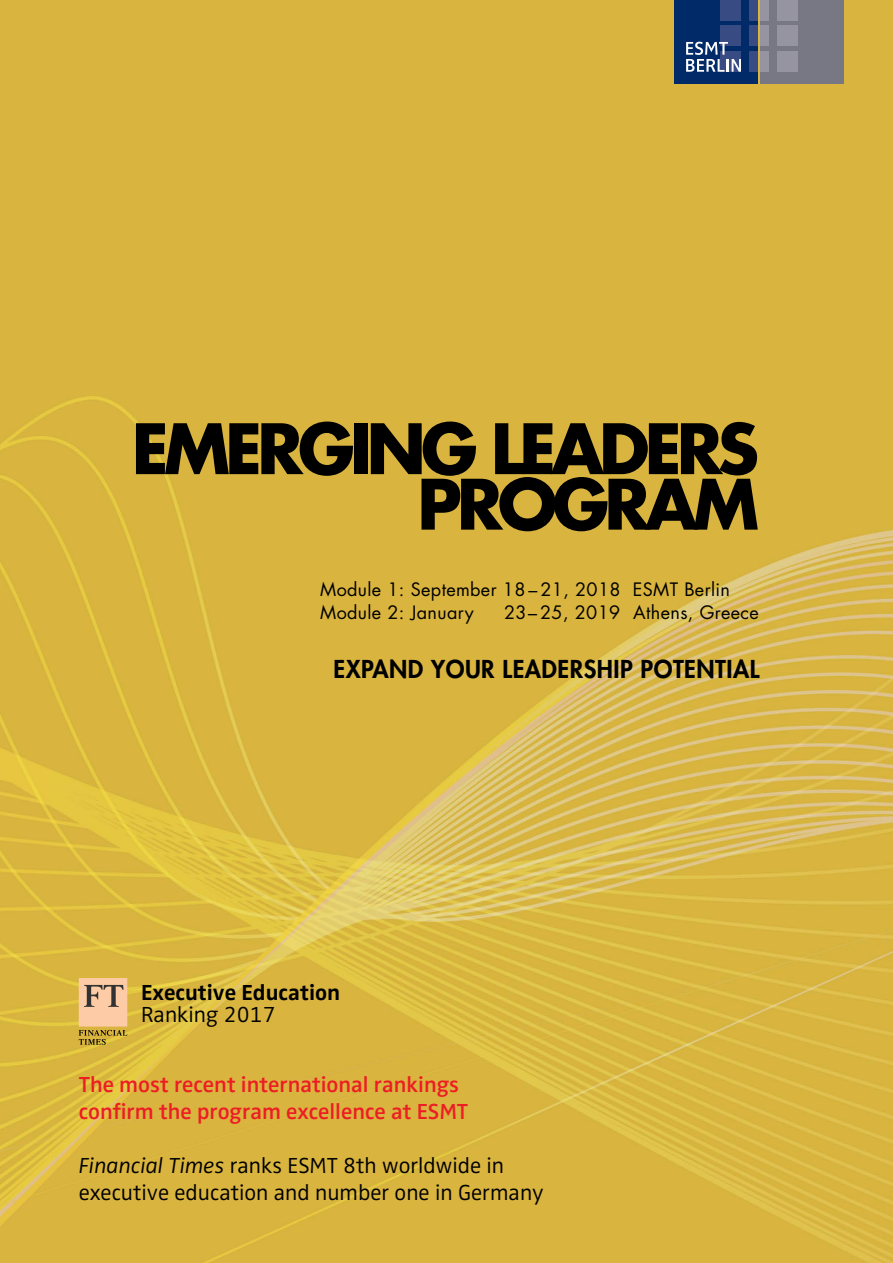
<style>
.page{position:relative;width:893px;height:1263px;background:#fff}
.page>*{position:absolute;margin:0;border:0;box-sizing:border-box;transform-origin:0 0}
.t1{font:700 67.5px/55.5px "Futura Std";letter-spacing:-.075em;color:#000;text-align:right}
.t2{font:800 24px "Futura Std";letter-spacing:.02em;color:#000}
.t3{font:300 22.5px/27px "Zwo OT";color:#000}
.t4{font:600 22.5px/27px "Zwo OT";color:#ed1d24}
.t5{font:700 22.5px "Zwo OT";color:#000}
.t6{font:18px/22.5px "Futura Std";letter-spacing:.02em;color:#000}
.s1{font-style:italic}
</style>
<div class="page">
<img style="left:0;top:0;width:893px;height:1263px">
<div style="left:674px;top:0;width:84px;height:84px;background:#002a68"></div>
<div style="left:721px;top:0;width:20px;height:20px;background:#384b82"></div>
<div style="left:749px;top:0;width:9px;height:20px;background:#384b82"></div>
<div style="left:721px;top:26px;width:20px;height:20px;background:#384b82"></div>
<div style="left:749px;top:26px;width:9px;height:20px;background:#384b82"></div>
<div style="left:749px;top:52px;width:9px;height:20px;background:#384b82"></div>
<div style="left:760px;top:0;width:84px;height:84px;background:#787784"></div>
<div style="left:760px;top:0;width:9px;height:20px;background:#9594a0"></div>
<div style="left:777px;top:26px;width:20px;height:20px;background:#9594a0"></div>
<div style="left:777px;top:0;width:20px;height:20px;background:#9594a0"></div>
<div style="left:777px;top:52px;width:20px;height:20px;background:#9594a0"></div>
<div style="left:760px;top:26px;width:9px;height:20px;background:#9594a0"></div>
<div style="left:760px;top:52px;width:9px;height:20px;background:#9594a0"></div>
<svg style="left:686px;top:42px;width:55px;height:30px"></svg>
<svg style="left:79px;top:978px;width:48px;height:67px;background:#d7af7b"></svg>
<h1 class="t1" style="left:132px;top:420px;width:629px">EMERGING LEADERS<br>PROGRAM</h1>
<p class="t6" style="left:320px;top:579px;width:411px">Module 1: September 18 – 21, 2018 ESMT Berlin<br>Module 2: January</p>
<p class="t6" style="left:504px;top:601px;width:256px">23– 25, 2019 Athens, Greece</p>
<p class="t2" style="left:333px;top:654px;width:427px">EXPAND YOUR LEADERSHIP POTENTIAL</p>
<p class="t5" style="left:141px;top:979px;width:201px">Executive Education</p>
<p class="t3" style="left:141px;top:1002px;width:136px">Ranking 2017</p>
<p class="t4" style="left:79px;top:1072px;width:391px">The most recent international rankings confirm the program excellence at ESMT</p>
<p class="t3" style="left:79px;top:1153px;width:467px"><span class="s1">Financial Times</span> ranks ESMT 8th worldwide in executive education and number one in Germany</p>
</div>
